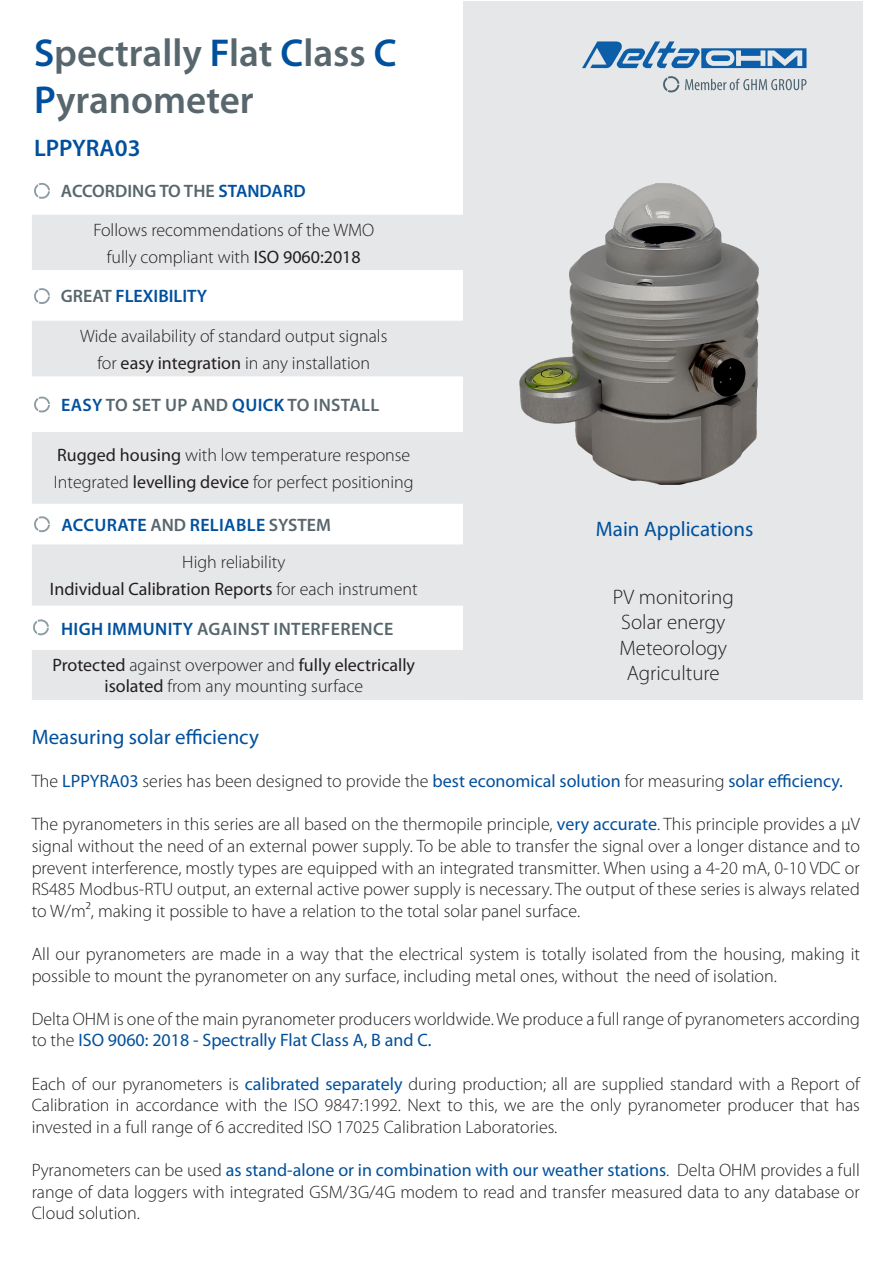
<style>
.page{position:relative;width:893px;height:1263px;background:#fff}
.page>*{position:absolute;margin:0;border:0;box-sizing:border-box;transform-origin:0 0}
.t1{font:600 39px/46.8px "Myriad Pro";color:#58666d}
.t2{font:600 24px "Myriad Pro";color:#00509d}
.t3{font:300 21px "Myriad Pro";color:#231f20}
.t4{font:21px "Myriad Pro";color:#00509d}
.t5{font:300 18px/21.6px "Myriad Pro";color:#231f20;text-align:justify}
.t6{font:600 18px "Myriad Pro";letter-spacing:.02em;color:#58666d}
.t7{font:18px "Myriad Pro";color:#231f20}
.t8{font:600 18px "Myriad Pro";letter-spacing:.02em;color:#00509d}
.t9{font:600 18px "Myriad Pro";color:#58666d}
.t10{font:600 18px "Myriad Pro";color:#00509d}
.s1{color:#00509d}
.s2{font-weight:400}
.s3{color:#58666d}
.s4{font-weight:300}
.s5{font-weight:400;color:#00509d}
</style>
<div class="page">
<svg style="left:32px;top:215px;width:476px;height:485px;fill:#e6e7e9"></svg>
<div style="left:463px;top:1px;width:400px;height:698px;background:#e6e7e9"></div>
<svg style="left:582px;top:41px;width:224px;height:27px"></svg>
<svg style="left:685px;top:79px;width:121px;height:11px"></svg>
<svg style="left:663px;top:76px;width:16px;height:17px"></svg>
<img style="left:519px;top:183px;width:240px;height:302px">
<svg style="left:34px;top:182px;width:16px;height:17px"></svg>
<svg style="left:33px;top:287px;width:17px;height:17px"></svg>
<svg style="left:33px;top:395px;width:17px;height:18px"></svg>
<svg style="left:33px;top:515px;width:17px;height:17px"></svg>
<svg style="left:32px;top:618px;width:17px;height:18px"></svg>
<p class="t1" style="left:34px;top:29px;width:364px"><span class="s1">S</span>pectrally <span class="s1">F</span>lat <span class="s1">C</span>lass <span class="s1">C<br>P</span>yranometer</p>
<p class="t2" style="left:34px;top:133px;width:108px">LPPYRA03</p>
<p class="t9" style="left:61px;top:180px;width:246px">ACCORDING TO THE <span class="s1">STANDARD</span></p>
<p class="t5" style="left:93px;top:219px;width:282px">Follows recommendations of the WMO</p>
<p class="t5" style="left:107px;top:246px;width:255px">fully compliant with <span class="s2">ISO 9060:2018</span></p>
<p class="t10" style="left:61px;top:285px;width:148px"><span class="s3">GREAT</span> FLEXIBILITY</p>
<p class="t5" style="left:80px;top:325px;width:309px">Wide availability of standard output signals</p>
<p class="t5" style="left:97px;top:352px;width:274px">for <span class="s2">easy integration</span> in any installation</p>
<p class="t6" style="left:61px;top:393px;width:320px"><span class="s1">EASY</span> TO SET UP AND <span class="s1">QUICK</span> TO INSTALL</p>
<p class="t5" style="left:57px;top:444px;width:355px"><span class="s2">Rugged housing</span> with low temperature response</p>
<p class="t5" style="left:54px;top:471px;width:361px">Integrated <span class="s2">levelling device</span> for perfect positioning</p>
<p class="t8" style="left:62px;top:513px;width:271px">ACCURATE <span class="s3">AND</span> RELIABLE <span class="s3">SYSTEM</span></p>
<p class="t5" style="left:182px;top:551px;width:105px">High reliability</p>
<p class="t7" style="left:50px;top:578px;width:369px">Individual Calibration Reports <span class="s4">for each instrument</span></p>
<p class="t6" style="left:61px;top:617px;width:334px"><span class="s1">HIGH IMMUNITY</span> AGAINST INTERFERENCE</p>
<p class="t5" style="left:52px;top:654px;width:364px;text-align:center"><span class="s2">Protected</span> against overpower and <span class="s2">fully electrically isolated</span> from any mounting surface</p>
<p class="t4" style="left:596px;top:516px;width:159px">Main Applications</p>
<p class="t3" style="left:613px;top:584px;width:122px">PV monitoring</p>
<p class="t3" style="left:621px;top:609px;width:106px">Solar energy</p>
<p class="t3" style="left:619px;top:635px;width:109px">Meteorology</p>
<p class="t3" style="left:627px;top:660px;width:94px">Agriculture</p>
<p class="t4" style="left:32px;top:724px;width:229px">Measuring solar efficiency</p>
<p class="t5" style="left:32px;top:770px;width:813px">The <span class="s5">LPPYRA03</span> series has been designed to provide the <span class="s5">best economical solution</span> for measuring <span class="s5">solar efficiency.</span></p>
<p class="t5" style="left:32px;top:813px;width:830px">The pyranometers in this series are all based on the thermopile principle, <span class="s5">very accurate</span>. This principle provides a µV signal without the need of an external power supply. To be able to transfer the signal over a longer distance and to prevent interference, mostly types are equipped with an integrated transmitter. When using a 4-20 mA, 0-10 VDC or RS485 Modbus-RTU output, an external active power supply is necessary. The output of these series is always related to W/m2, making it possible to have a relation to the total solar panel surface.</p>
<p class="t5" style="left:32px;top:943px;width:830px">All our pyranometers are made in a way that the electrical system is totally isolated from the housing, making it possible to mount the pyranometer on any surface, including metal ones, without the need of isolation.</p>
<p class="t5" style="left:32px;top:1008px;width:830px">Delta OHM is one of the main pyranometer producers worldwide. We produce a full range of pyranometers according to the <span class="s5">ISO 9060: 2018 - Spectrally Flat Class A, B and C.</span></p>
<p class="t5" style="left:32px;top:1073px;width:830px">Each of our pyranometers is <span class="s5">calibrated separately</span> during production; all are supplied standard with a Report of Calibration in accordance with the ISO 9847:1992. Next to this, we are the only pyranometer producer that has invested in a full range of 6 accredited ISO 17025 Calibration Laboratories.</p>
<p class="t5" style="left:32px;top:1159px;width:830px">Pyranometers can be used <span class="s5">as stand-alone or in combination with our weather stations</span>. Delta OHM provides a full range of data loggers with integrated GSM/3G/4G modem to read and transfer measured data to any database or Cloud solution.</p>
</div>
